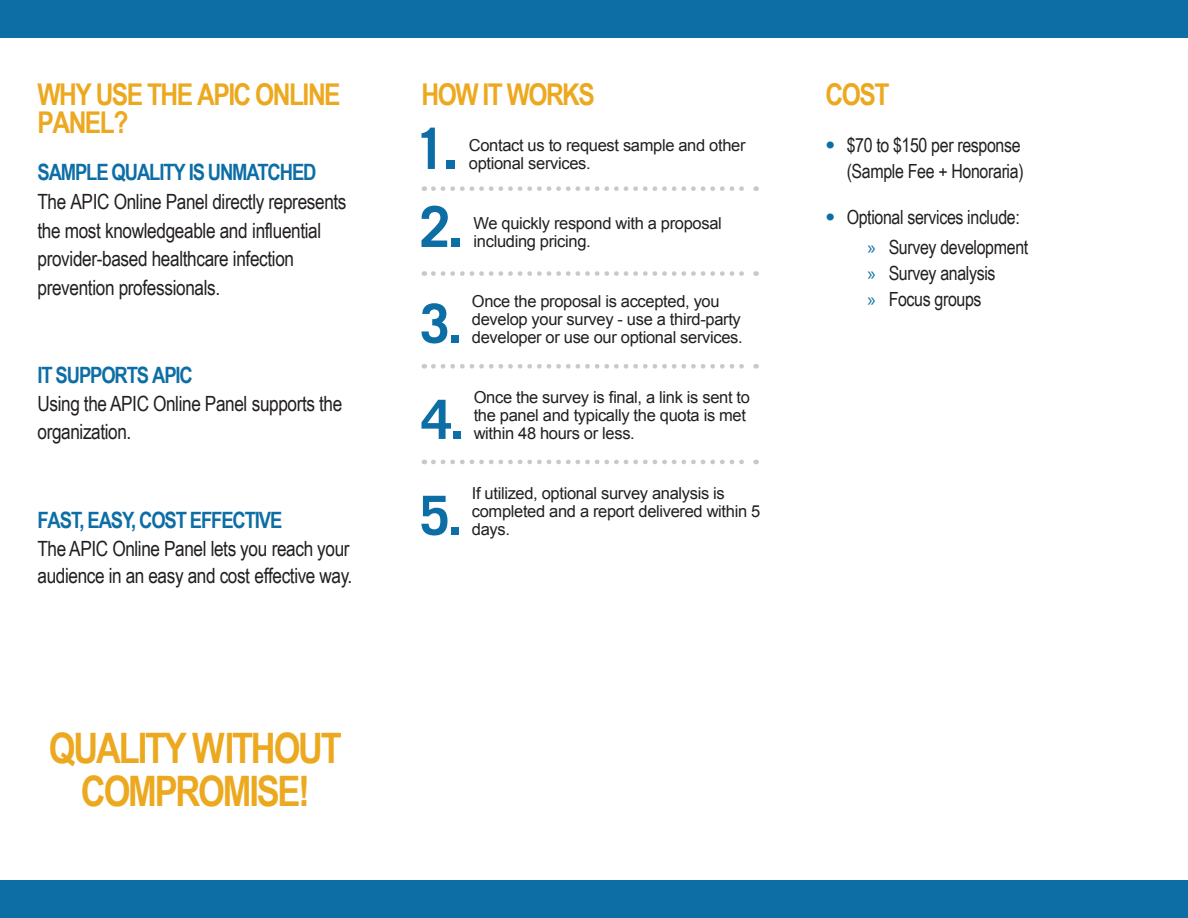
<style>
.page{position:relative;width:1188px;height:918px;background:#fff}
.page>*{position:absolute;margin:0;border:0;box-sizing:border-box;transform-origin:0 0}
.body{font:700 56.55px "Trade Gothic LT Std";color:#0d6ea5}
.body-2{font:700 54.3px "Trade Gothic LT Std";color:#0d6ea5}
.t1{font:700 42px/43.5px "Arial Narrow";letter-spacing:-.05em;color:#eca920;text-align:center}
.subhead{font:700 30px/28.5px "Arial Narrow";letter-spacing:-.05em;color:#eca920}
.t2{font:700 22.5px "Arial Narrow";letter-spacing:-.05em;color:#0d6ea5}
.t3{font:21px/28.5px "Arial Narrow";letter-spacing:-.015em;color:#231f20}
.t4{font:19.5px/26px "Arial Narrow";letter-spacing:-.02em;color:#231f20}
.body-3{font:16.5px/18px "Arial";letter-spacing:-.02em;color:#231f20}
.s1{font-family:"Trade Gothic LT Std";font-weight:700;color:#0d6ea5}
.s2{font-family:"Myriad Pro";color:#0d6ea5}
</style>
<div class="page">
<div style="left:0;top:0;width:1188px;height:38px;background:#0d6ea5"></div>
<div style="left:0;top:880px;width:1188px;height:38px;background:#0d6ea5"></div>
<svg style="left:433px;top:186px;width:324px;height:5px"></svg>
<svg style="left:433px;top:271px;width:324px;height:5px"></svg>
<svg style="left:433px;top:364px;width:324px;height:5px"></svg>
<svg style="left:433px;top:460px;width:324px;height:4px"></svg>
<p class="subhead" style="left:38px;top:79px;width:305px">WHY USE THE APIC ONLINE<br>PANEL?</p>
<p class="t2" style="left:38px;top:155px;width:281px">SAMPLE QUALITY IS UNMATCHED</p>
<p class="t3" style="left:38px;top:187px;width:311px">The APIC Online Panel directly represents the most knowledgeable and influential provider-based healthcare infection prevention professionals.</p>
<p class="t2" style="left:38px;top:358px;width:157px">IT SUPPORTS APIC</p>
<p class="t3" style="left:38px;top:389px;width:306px;line-height:27.3px">Using the APIC Online Panel supports the organization.</p>
<p class="t2" style="left:38px;top:503px;width:246px">FAST, EASY, COST EFFECTIVE</p>
<p class="t3" style="left:37px;top:534px;width:316px;line-height:27.3px">The APIC Online Panel lets you reach your audience in an easy and cost effective way.</p>
<p class="t1" style="left:49px;top:724px;width:295px">QUALITY WITHOUT<br>COMPROMISE!</p>
<p class="subhead" style="left:422px;top:79px;width:175px">HOW IT WORKS</p>
<p class="body" style="left:414px;top:114px;width:46px">1.</p>
<p class="body-3" style="left:469px;top:136px;width:278px">Contact us to request sample and other optional services.</p>
<p class="body" style="left:419px;top:192px;width:46px">2.</p>
<p class="body-3" style="left:474px;top:214px;width:250px">We quickly respond with a proposal including pricing.</p>
<p class="body-2" style="left:420px;top:290px;width:44px">3.</p>
<p class="body-3" style="left:472px;top:292px;width:272px">Once the proposal is accepted, you develop your survey - use a third-party developer or use our optional services.</p>
<p class="body-2" style="left:421px;top:386px;width:44px">4.</p>
<p class="body-3" style="left:474px;top:388px;width:278px">Once the survey is final, a link is sent to the panel and typically the quota is met within 48 hours or less.</p>
<p class="body-2" style="left:420px;top:482px;width:44px">5.</p>
<p class="body-3" style="left:472px;top:484px;width:290px">If utilized, optional survey analysis is completed and a report delivered within 5 days.</p>
<p class="subhead" style="left:826px;top:79px;width:65px">COST</p>
<p class="t4" style="left:826px;top:132px;width:200px;text-align:right"><span class="s1">•</span> $70 to $150 per response (Sample Fee + Honoraria)</p>
<p class="t4" style="left:868px;top:201px;width:162px;line-height:30.3px;text-indent:-42px"><span class="s1">•</span> Optional services include: <span class="s2">»</span> Survey development</p>
<p class="t4" style="left:868px;top:259px;width:130px"><span class="s2">»</span> Survey analysis <span class="s2">»</span> Focus groups</p>
</div>
